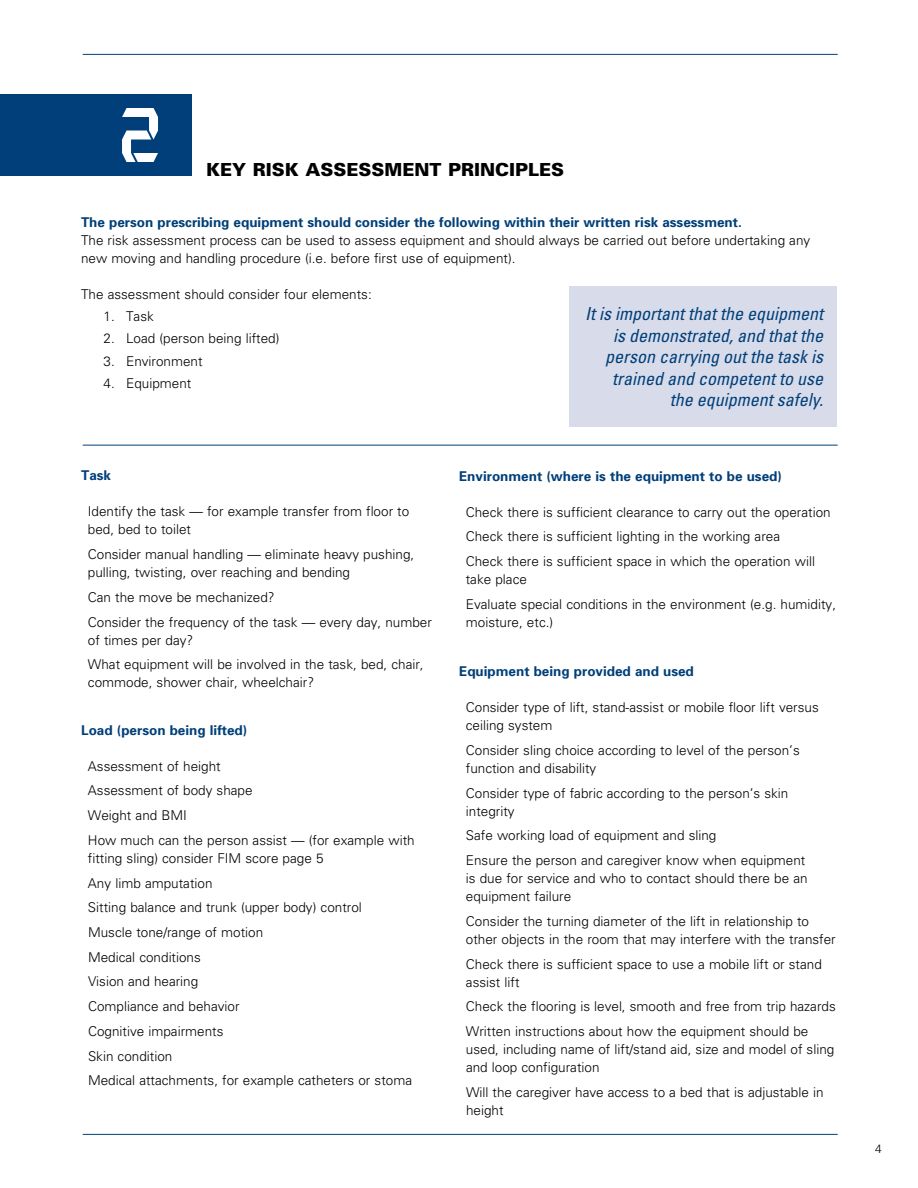
<style>
.page{position:relative;width:918px;height:1188px;background:#fff}
.page>*{position:absolute;margin:0;border:0;box-sizing:border-box;transform-origin:0 0}
.t1{font:72px "VHIA";color:#fff}
.t2{font:italic condensed 18px/21.6px "Univers";color:#003f79;text-align:right}
.t3{font:900 18px "Univers";color:#000}
.t4{font:300 13.5px/24.8px "Univers";color:#000}
.t5{font:700 13.5px "Univers";color:#003f79}
.t6{font:300 12px "Univers";color:#000}
</style>
<div class="page">
<div style="left:569px;top:286px;width:268px;height:141px;background:#d8dcea"></div>
<hr style="left:83px;top:54px;width:755px;height:1px;background:#003f79">
<hr style="left:83px;top:445px;width:755px;height:1px;background:#003f79">
<hr style="left:83px;top:1134px;width:755px;height:1px;background:#003f79">
<div style="left:0;top:94px;width:191px;height:82px;background:#003f79"></div>
<h1 class="t1" style="left:122px;top:108px;width:42px">2</h1>
<h2 class="t3" style="left:206px;top:159px;width:59px">KEY RISK</h2>
<h2 class="t3" style="left:305px;top:159px;width:15px">ASS</h2>
<h2 class="t3" style="left:346px;top:159px;width:218px">ESSMENT PRINCIPLES</h2>
<p class="t5" style="left:81px;top:214px;width:662px">The person prescribing equipment should consider the following within their written risk assessment.</p>
<p class="t4" style="left:81px;top:231px;width:731px;line-height:18px">The risk assessment process can be used to assess equipment and should always be carried out before undertaking any new moving and handling procedure (i.e. before first use of equipment).</p>
<p class="t4" style="left:81px;top:282px;width:292px">The assessment should consider four elements:</p>
<p class="t4" style="left:104px;top:304px;width:52px">1. Task</p>
<p class="t4" style="left:104px;top:326px;width:177px">2. Load (person being lifted)</p>
<p class="t4" style="left:104px;top:349px;width:101px">3. Environment</p>
<p class="t4" style="left:104px;top:371px;width:89px">4. Equipment</p>
<h2 class="t2" style="left:585px;top:303px;width:239px">It is important that the equipment is demonstrated, and that the person carrying out the task is trained and competent to use the equipment safely.</h2>
<p class="t5" style="left:81px;top:468px;width:32px">Task</p>
<p class="t4" style="left:88px;top:503px;width:323px;line-height:18px">Identify the task — for example transfer from floor to bed, bed to toilet</p>
<p class="t4" style="left:88px;top:545px;width:328px;line-height:18px">Consider manual handling — eliminate heavy pushing, pulling, twisting, over reaching and bending</p>
<p class="t4" style="left:88px;top:585px;width:346px">Can the move be mechanized?<br>Consider the frequency of the task — every day, number</p>
<p class="t4" style="left:88px;top:628px;width:337px">of times per day?<br>What equipment will be involved in the task, bed, chair,</p>
<p class="t4" style="left:88px;top:670px;width:228px">commode, shower chair, wheelchair?</p>
<p class="t5" style="left:81px;top:722px;width:168px">Load (person being lifted)</p>
<p class="t4" style="left:88px;top:753px;width:328px">Assessment of height<br>Assessment of body shape<br>Weight and BMI<br>How much can the person assist — (for example with</p>
<p class="t4" style="left:88px;top:846px;width:326px">fitting sling) consider FIM score page 5<br>Any limb amputation<br>Sitting balance and trunk (upper body) control<br>Muscle tone/range of motion<br>Medical conditions<br>Vision and hearing<br>Compliance and behavior<br>Cognitive impairments<br>Skin condition<br>Medical attachments, for example catheters or stoma</p>
<p class="t5" style="left:459px;top:468px;width:324px">Environment (where is the equipment to be used)</p>
<p class="t4" style="left:466px;top:499px;width:366px">Check there is sufficient clearance to carry out the operation<br>Check there is sufficient lighting in the working area<br>Check there is sufficient space in which the operation will</p>
<p class="t4" style="left:466px;top:567px;width:372px">take place<br>Evaluate special conditions in the environment (e.g. humidity,</p>
<p class="t4" style="left:466px;top:610px;width:89px">moisture, etc.)</p>
<p class="t5" style="left:459px;top:663px;width:236px">Equipment being provided and used</p>
<p class="t4" style="left:466px;top:698px;width:354px;line-height:18px">Consider type of lift, stand-assist or mobile floor lift versus ceiling system</p>
<p class="t4" style="left:466px;top:741px;width:335px;line-height:18px">Consider sling choice according to level of the person’s function and disability</p>
<p class="t4" style="left:466px;top:784px;width:324px;line-height:18px">Consider type of fabric according to the person’s skin integrity</p>
<p class="t4" style="left:466px;top:823px;width:341px">Safe working load of equipment and sling<br>Ensure the person and caregiver know when equipment</p>
<p class="t4" style="left:466px;top:869px;width:343px;line-height:18px">is due for service and who to contact should there be an equipment failure</p>
<p class="t4" style="left:466px;top:912px;width:371px;line-height:18px">Consider the turning diameter of the lift in relationship to other objects in the room that may interfere with the transfer</p>
<p class="t4" style="left:466px;top:955px;width:357px;line-height:18px">Check there is sufficient space to use a mobile lift or stand assist lift</p>
<p class="t4" style="left:466px;top:994px;width:371px">Check the flooring is level, smooth and free from trip hazards<br>Written instructions about how the equipment should be</p>
<p class="t4" style="left:466px;top:1040px;width:370px;line-height:18px">used, including name of lift/stand aid, size and model of sling and loop configuration</p>
<p class="t4" style="left:466px;top:1083px;width:359px;line-height:18px">Will the caregiver have access to a bed that is adjustable in height</p>
<p class="t6" style="left:875px;top:1142px;width:8px">4</p>
</div>
